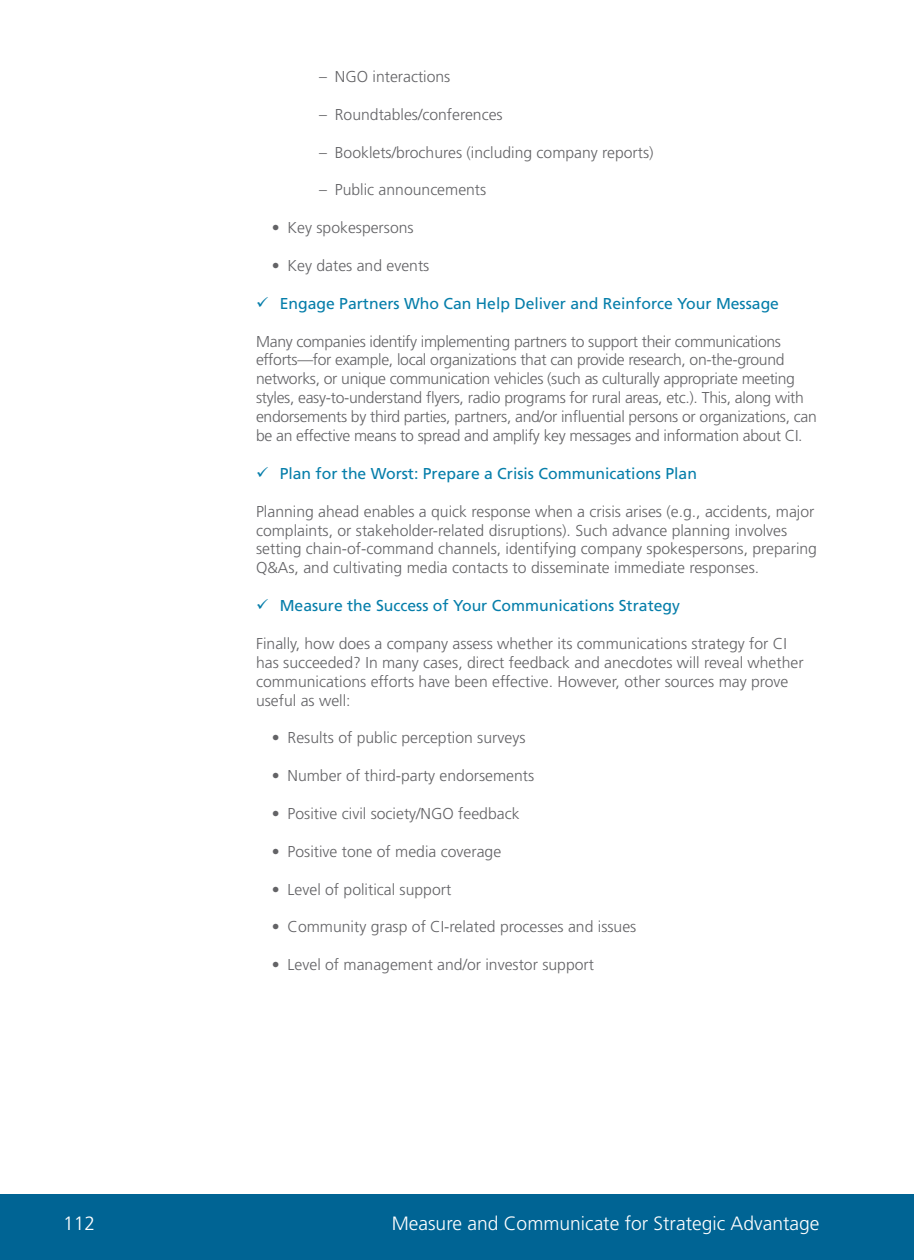
<style>
.page{position:relative;width:914px;height:1260px;background:#fff}
.page>*{position:absolute;margin:0;border:0;box-sizing:border-box;transform-origin:0 0}
.t1{font:300 19.25px "Frutiger LT";color:#fff}
.t2{font:300 15.75px/18.9px "Frutiger LT";color:#636366}
.t3{font:300 15.75px/18.9px "Frutiger LT";letter-spacing:-.02em;color:#636366}
.t4{font:15.75px "Frutiger LT";color:#067eaa}
.s1{font-stretch:condensed}
</style>
<div class="page">
<div style="left:0;top:1194px;width:914px;height:66px;background:#006494"></div>
<p class="t2" style="left:319px;top:67px;width:133px"><span class="s1">–</span> NGO interactions</p>
<p class="t2" style="left:319px;top:105px;width:185px"><span class="s1">–</span> Roundtables/conferences</p>
<p class="t2" style="left:319px;top:143px;width:336px"><span class="s1">–</span> Booklets/brochures (including company reports)</p>
<p class="t2" style="left:319px;top:181px;width:169px"><span class="s1">–</span> Public announcements</p>
<p class="t2" style="left:272px;top:218px;width:143px">• Key spokespersons</p>
<p class="t2" style="left:272px;top:256px;width:159px">• Key dates and events</p>
<p class="t4" style="left:280px;top:294px;width:501px">Engage Partners Who Can Help Deliver and Reinforce Your Message</p>
<p class="t3" style="left:256px;top:332px;width:562px">Many companies identify implementing partners to support their communications efforts—for example, local organizations that can provide research, on-the-ground networks, or unique communication vehicles (such as culturally appropriate meeting styles, easy-to-understand flyers, radio programs for rural areas, etc.). This, along with endorsements by third parties, partners, and/or influential persons or organizations, can be an effective means to spread and amplify key messages and information about CI.</p>
<p class="t4" style="left:280px;top:464px;width:419px">Plan for the Worst: Prepare a Crisis Communications Plan</p>
<p class="t2" style="left:256px;top:502px;width:562px">Planning ahead enables a quick response when a crisis arises (e.g., accidents, major complaints, or stakeholder-related disruptions). Such advance planning involves setting chain-of-command channels, identifying company spokespersons, preparing Q&amp;As, and cultivating media contacts to disseminate immediate responses.</p>
<p class="t4" style="left:280px;top:596px;width:402px">Measure the Success of Your Communications Strategy</p>
<p class="t2" style="left:256px;top:634px;width:549px">Finally, how does a company assess whether its communications strategy for CI has succeeded? In many cases, direct feedback and anecdotes will reveal whether communications efforts have been effective. However, other sources may prove useful as well:</p>
<p class="t2" style="left:272px;top:729px;width:255px">• Results of public perception surveys</p>
<p class="t2" style="left:272px;top:767px;width:264px">• Number of third-party endorsements</p>
<p class="t2" style="left:272px;top:804px;width:249px">• Positive civil society/NGO feedback</p>
<p class="t2" style="left:272px;top:842px;width:231px">• Positive tone of media coverage</p>
<p class="t2" style="left:272px;top:880px;width:181px">• Level of political support</p>
<p class="t2" style="left:272px;top:918px;width:366px">• Community grasp of CI-related processes and issues</p>
<p class="t2" style="left:272px;top:956px;width:324px">• Level of management and/or investor support</p>
<p class="t1" style="left:63px;top:1212px;width:34px">112</p>
<p class="t1" style="left:392px;top:1212px;width:429px">Measure and Communicate for Strategic Advantage</p>
</div>
